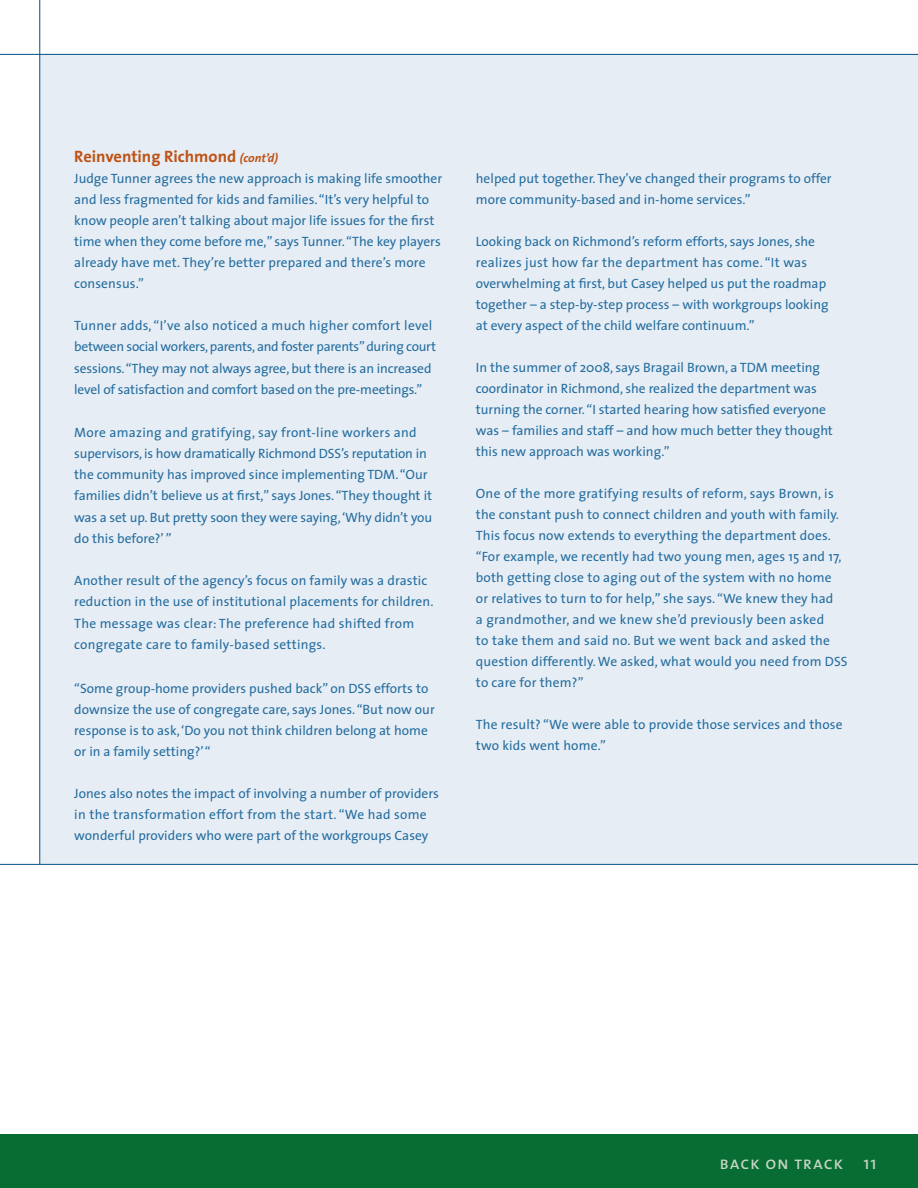
<style>
.page{position:relative;width:918px;height:1188px;background:#fff}
.page>*{position:absolute;margin:0;border:0;box-sizing:border-box;transform-origin:0 0}
.t1{font:18px "The Sans Caps";letter-spacing:.05em;color:#c6d5c4}
.t2{font:700 16.5px "The Sans";color:#be5316}
.t3{font:13.5px/21px "The Sans";color:#256ea0}
.s1{font-style:italic;font-size:12px}
.s2{font-family:"The Sans"}
</style>
<div class="page">
<div style="left:40px;top:54px;width:878px;height:810px;background:#e7edf4"></div>
<div style="left:0;top:1134px;width:918px;height:54px;background:#076d33"></div>
<hr style="left:0;top:864px;width:918px;height:1px;background:#005187">
<hr style="left:0;top:54px;width:918px;height:1px;background:#005187">
<hr style="left:39px;top:0;width:1px;height:864px;background:#005187">
<p class="t2" style="left:74px;top:143px;width:205px">Reinventing Richmond <span class="s1">(cont’d)</span></p>
<p class="t3" style="left:74px;top:167px;width:370px">Judge Tunner agrees the new approach is making life smoother and less fragmented for kids and families. “It’s very helpful to know people aren’t talking about major life issues for the first time when they come before me,” says Tunner. “The key players already have met. They’re better prepared and there’s more consensus.”</p>
<p class="t3" style="left:74px;top:315px;width:363px">Tunner adds, “I’ve also noticed a much higher comfort level between social workers, parents, and foster parents” during court sessions. “They may not always agree, but there is an increased level of satisfaction and comfort based on the pre-meetings.”</p>
<p class="t3" style="left:74px;top:421px;width:360px">More amazing and gratifying, say front-line workers and supervisors, is how dramatically Richmond DSS’s reputation in the community has improved since implementing TDM. “Our families didn’t believe us at first,” says Jones. “They thought it was a set up. But pretty soon they were saying, ‘Why didn’t you do this before?’ ”</p>
<p class="t3" style="left:74px;top:570px;width:361px">Another result of the agency’s focus on family was a drastic reduction in the use of institutional placements for children.<br>The message was clear: The preference had shifted from congregate care to family-based settings.</p>
<p class="t3" style="left:74px;top:677px;width:362px">“Some group-home providers pushed back” on DSS efforts to downsize the use of congregate care, says Jones. “But now our response is to ask, ‘Do you not think children belong at home or in a family setting?’ “</p>
<p class="t3" style="left:74px;top:783px;width:366px">Jones also notes the impact of involving a number of providers in the transformation effort from the start. “We had some wonderful providers who were part of the workgroups Casey</p>
<p class="t3" style="left:476px;top:167px;width:357px">helped put together. They’ve changed their programs to offer more community-based and in-home services.”</p>
<p class="t3" style="left:476px;top:230px;width:354px">Looking back on Richmond’s reform efforts, says Jones, she realizes just how far the department has come. “It was overwhelming at first, but Casey helped us put the roadmap together – a step-by-step process – with workgroups looking at every aspect of the child welfare continuum.”</p>
<p class="t3" style="left:476px;top:356px;width:359px">In the summer of 2008, says Bragail Brown, a TDM meeting coordinator in Richmond, she realized the department was turning the corner. “I started hearing how satisfied everyone was – families and staff – and how much better they thought this new approach was working.”</p>
<p class="t3" style="left:476px;top:482px;width:373px">One of the more gratifying results of reform, says Brown, is the constant push to connect children and youth with family.<br>This focus now extends to everything the department does. “For example, we recently had two young men, ages 15 and 17, both getting close to aging out of the system with no home<br>or relatives to turn to for help,” she says. “We knew they had<br>a grandmother, and we knew she’d previously been asked<br>to take them and said no. But we went back and asked the question differently. We asked, what would you need from DSS to care for them?”</p>
<p class="t3" style="left:476px;top:714px;width:368px">The result? “We were able to provide those services and those two kids went home.”</p>
<h1 class="t1" style="left:720px;top:1151px;width:158px">back on track <span class="s2">11</span></h1>
</div>
